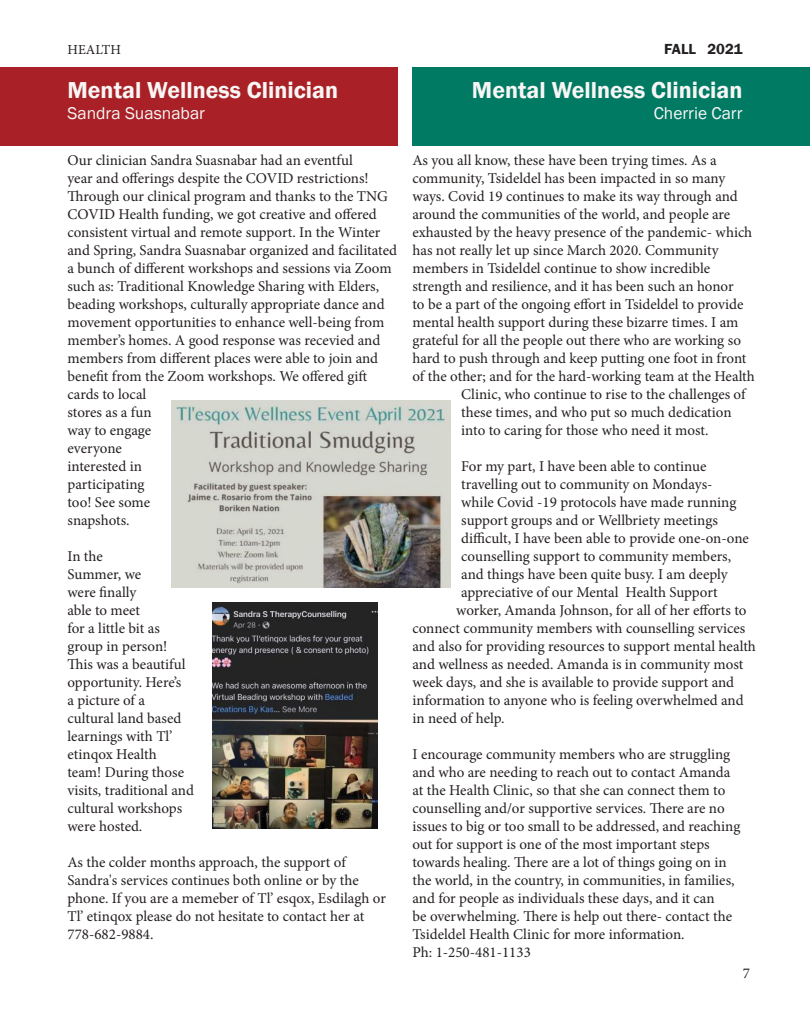
<style>
.page{position:relative;width:810px;height:1035px;background:#fff}
.page>*{position:absolute;margin:0;border:0;box-sizing:border-box;transform-origin:0 0}
.t1{font:600 23.75px "Franklin Gothic";color:#f7f6f5}
.t2{font:17.5px "Franklin Gothic";color:#f7f6f5}
.t3{font:15px/18px "Minion Pro";letter-spacing:-.005em;color:#241f1f}
.t4{font:600 15px "Franklin Gothic";color:#241f1f}
.t5{font:13.75px "Minion Pro";color:#241f1f}
</style>
<div class="page">
<div style="left:412px;top:68px;width:398px;height:78px;background:#007a63"></div>
<img style="left:171px;top:401px;width:280px;height:187px">
<img style="left:212px;top:602px;width:165px;height:227px">
<div style="left:0;top:68px;width:398px;height:78px;background:#a92127"></div>
<p class="t5" style="left:68px;top:40px;width:55px">HEALTH</p>
<p class="t4" style="left:664px;top:40px;width:80px">FALL 2021</p>
<h1 class="t1" style="left:68px;top:76px;width:272px">Mental Wellness Clinician</h1>
<p class="t2" style="left:68px;top:102px;width:139px">Sandra Suasnabar</p>
<p class="t3" style="left:68px;top:151px;width:331px">Our clinician Sandra Suasnabar had an eventful<br>year and offerings despite the COVID restrictions!<br>Through our clinical program and thanks to the TNG COVID Health funding, we got creative and offered consistent virtual and remote support. In the Winter and Spring, Sandra Suasnabar organized and facilitated a bunch of different workshops and sessions via Zoom such as: Traditional Knowledge Sharing with Elders, beading workshops, culturally appropriate dance and movement opportunities to enhance well-being from member’s homes. A good response was recevied and members from different places were able to join and benefit from the Zoom workshops. We offered gift cards to local<br>stores as a fun<br>way to engage<br>everyone<br>interested in<br>participating<br>too! See some<br>snapshots.</p>
<p class="t3" style="left:68px;top:547px;width:128px">In the<br>Summer, we<br>were finally<br>able to meet<br>for a little bit as group in person!<br>This was a beautiful opportunity. Here’s<br>a picture of a cultural land based learnings with Tl’ etinqox Health team! During those visits, traditional and cultural workshops were hosted.</p>
<p class="t3" style="left:68px;top:853px;width:320px">As the colder months approach, the support of Sandra's services continues both online or by the phone. If you are a memeber of Tl’ esqox, Esdilagh or Tl’ etinqox please do not hesitate to contact her at 778-682-9884.</p>
<h1 class="t1" style="left:472px;top:76px;width:272px">Mental Wellness Clinician</h1>
<p class="t2" style="left:654px;top:102px;width:90px">Cherrie Carr</p>
<p class="t3" style="left:412px;top:151px;width:306px">As you all know, these have been trying times. As a</p>
<p class="t3" style="left:412px;top:169px;width:314px">community, Tsideldel has been impacted in so many</p>
<p class="t3" style="left:412px;top:187px;width:327px">ways. Covid 19 continues to make its way through and</p>
<p class="t3" style="left:412px;top:205px;width:319px">around the communities of the world, and people are</p>
<p class="t3" style="left:412px;top:223px;width:341px">exhausted by the heavy presence of the pandemic- which</p>
<p class="t3" style="left:412px;top:241px;width:308px">has not really let up since March 2020. Community</p>
<p class="t3" style="left:412px;top:259px;width:299px">members in Tsideldel continue to show incredible</p>
<p class="t3" style="left:412px;top:277px;width:323px">strength and resilience, and it has been such an honor</p>
<p class="t3" style="left:412px;top:295px;width:332px">to be a part of the ongoing effort in Tsideldel to provide</p>
<p class="t3" style="left:412px;top:313px;width:328px">mental health support during these bizarre times. I am</p>
<p class="t3" style="left:412px;top:331px;width:330px">grateful for all the people out there who are working so</p>
<p class="t3" style="left:412px;top:349px;width:336px">hard to push through and keep putting one foot in front</p>
<p class="t3" style="left:412px;top:367px;width:344px">of the other; and for the hard-working team at the Health</p>
<p class="t3" style="left:461px;top:385px;width:286px">Clinic, who continue to rise to the challenges of</p>
<p class="t3" style="left:461px;top:403px;width:272px">these times, and who put so much dedication</p>
<p class="t3" style="left:461px;top:421px;width:249px">into to caring for those who need it most.</p>
<p class="t3" style="left:461px;top:457px;width:247px">For my part, I have been able to continue</p>
<p class="t3" style="left:461px;top:475px;width:253px">travelling out to community on Mondays-</p>
<p class="t3" style="left:461px;top:493px;width:277px">while Covid -19 protocols have made running</p>
<p class="t3" style="left:461px;top:511px;width:258px">support groups and or Wellbriety meetings</p>
<p class="t3" style="left:461px;top:529px;width:289px">difficult, I have been able to provide one-on-one</p>
<p class="t3" style="left:461px;top:547px;width:271px">counselling support to community members,</p>
<p class="t3" style="left:461px;top:565px;width:268px">and things have been quite busy. I am deeply</p>
<p class="t3" style="left:461px;top:583px;width:258px">appreciative of our Mental Health Support</p>
<p class="t3" style="left:456px;top:601px;width:292px">worker, Amanda Johnson, for all of her efforts to</p>
<p class="t3" style="left:412px;top:619px;width:334px">connect community members with counselling services</p>
<p class="t3" style="left:412px;top:637px;width:345px">and also for providing resources to support mental health</p>
<p class="t3" style="left:412px;top:655px;width:332px">and wellness as needed. Amanda is in community most</p>
<p class="t3" style="left:412px;top:673px;width:323px">week days, and she is available to provide support and</p>
<p class="t3" style="left:412px;top:691px;width:333px">information to anyone who is feeling overwhelmed and</p>
<p class="t3" style="left:412px;top:709px;width:94px">in need of help.</p>
<p class="t3" style="left:412px;top:745px;width:329px">I encourage community members who are struggling and who are needing to reach out to contact Amanda at the Health Clinic, so that she can connect them to counselling and/or supportive services. There are no issues to big or too small to be addressed, and reaching out for support is one of the most important steps towards healing. There are a lot of things going on in the world, in the country, in communities, in families, and for people as individuals these days, and it can<br>be overwhelming. There is help out there- contact the Tsideldel Health Clinic for more information.<br>Ph: 1-250-481-1133</p>
<p class="t3" style="left:743px;top:965px;width:9px">7</p>
</div>
